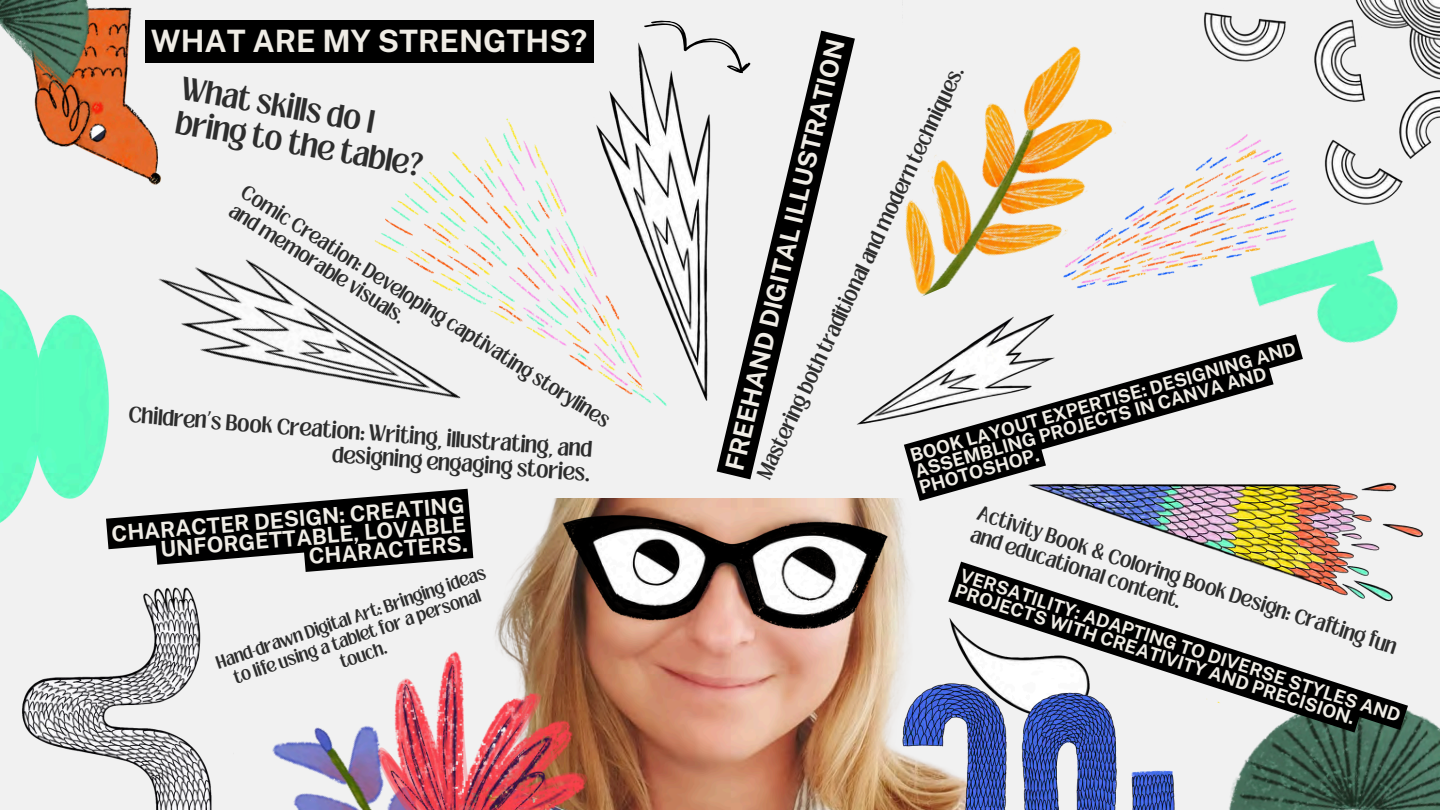
<style>
.page{position:relative;width:1440px;height:810px;background:#fff}
.page>*{position:absolute;margin:0;border:0;box-sizing:border-box;transform-origin:0 0}
.t1{font:700 30.9px "Public Sans";color:#efece5}
.t2{font:700 25.5px "Public Sans";color:#efece5}
.t3{font:600 25px/34.5px "Loubag";color:#2d2d2d}
.t4{font:700 22px/19.7px "Public Sans";color:#efece5;text-align:right}
.t5{font:700 18.5px/16.1px "Public Sans";color:#efece5}
.t6{font:600 17.4px/24.5px "Loubag";color:#2d2d2d;text-align:right}
.t7{font:600 16.4px/22.8px "Loubag";color:#2d2d2d}
.t8{font:600 16px/21px "Loubag";color:#2d2d2d}
.t9{font:600 14px/19.5px "Loubag";color:#2d2d2d;text-align:center}
</style>
<div class="page">
<img style="left:0;top:0;width:1440px;height:810px">
<div style="left:145px;top:20px;width:449px;height:43px;background:#000"></div>
<svg style="left:717px;top:31px;width:138px;height:448px;fill:#f1f1f1"></svg>
<img style="left:135px;top:207px;width:343px;height:283px">
<img style="left:885px;top:668px;width:312px;height:142px">
<img style="left:151px;top:605px;width:357px;height:205px">
<img style="left:1197px;top:654px;width:243px;height:156px">
<img style="left:837px;top:18px;width:325px;height:283px">
<img style="left:11px;top:0;width:185px;height:191px">
<img style="left:0;top:0;width:135px;height:129px">
<img style="left:356px;top:636px;width:245px;height:174px">
<svg style="left:640px;top:18px;width:115px;height:56px"></svg>
<img style="left:1240px;top:230px;width:168px;height:142px">
<img style="left:0;top:251px;width:145px;height:350px">
<svg style="left:948px;top:562px;width:460px;height:184px;fill:#f1f1f1"></svg>
<svg style="left:106px;top:489px;width:367px;height:99px"></svg>
<svg style="left:904px;top:334px;width:408px;height:167px;fill:#f1f1f1"></svg>
<p class="t1" style="left:151px;top:23px;width:438px">WHAT ARE MY STRENGTHS?</p>
<p class="t2" style="left:721px;top:467px;width:444px;rotate:-77deg">FREEHAND DIGITAL ILLUSTRATION</p>
<p class="t7" style="left:754px;top:474px;width:455px;rotate:-65deg">Mastering both traditional and modern techniques.</p>
<p class="t3" style="left:185px;top:71px;width:252px;rotate:10deg">What skills do I bring to the table?</p>
<p class="t8" style="left:247px;top:183px;width:434px;rotate:32deg">Comic Creation: Developing captivating storylines and memorable visuals.</p>
<h3 class="t5" style="left:909px;top:449px;width:401px;rotate:-16deg">BOOK LAYOUT EXPERTISE: DESIGNING AND<br>ASSEMBLING PROJECTS IN CANVA AND<br>PHOTOSHOP.</h3>
<p class="t7" style="left:982px;top:501px;width:441px;rotate:18deg">Activity Book &amp; Coloring Book Design: Crafting fun and educational content.</p>
<p class="t6" style="left:129px;top:404px;width:466px;rotate:4deg">Children’s Book Creation: Writing, illustrating, and designing engaging stories.</p>
<h2 class="t4" style="left:111px;top:525px;width:355px;rotate:-5deg">CHARACTER DESIGN: CREATING<br>UNFORGETTABLE, LOVABLE<br>CHARACTERS.</h2>
<h1 class="t5" style="left:964px;top:566px;width:463px;line-height:16.4px;rotate:18deg">VERSATILITY: ADAPTING TO DIVERSE STYLES AND<br>PROJECTS WITH CREATIVITY AND PRECISION.</h1>
<p class="t9" style="left:214px;top:655px;width:285px;rotate:-19deg">Hand-drawn Digital Art: Bringing ideas to life using a tablet for a personal touch.</p>
</div>
